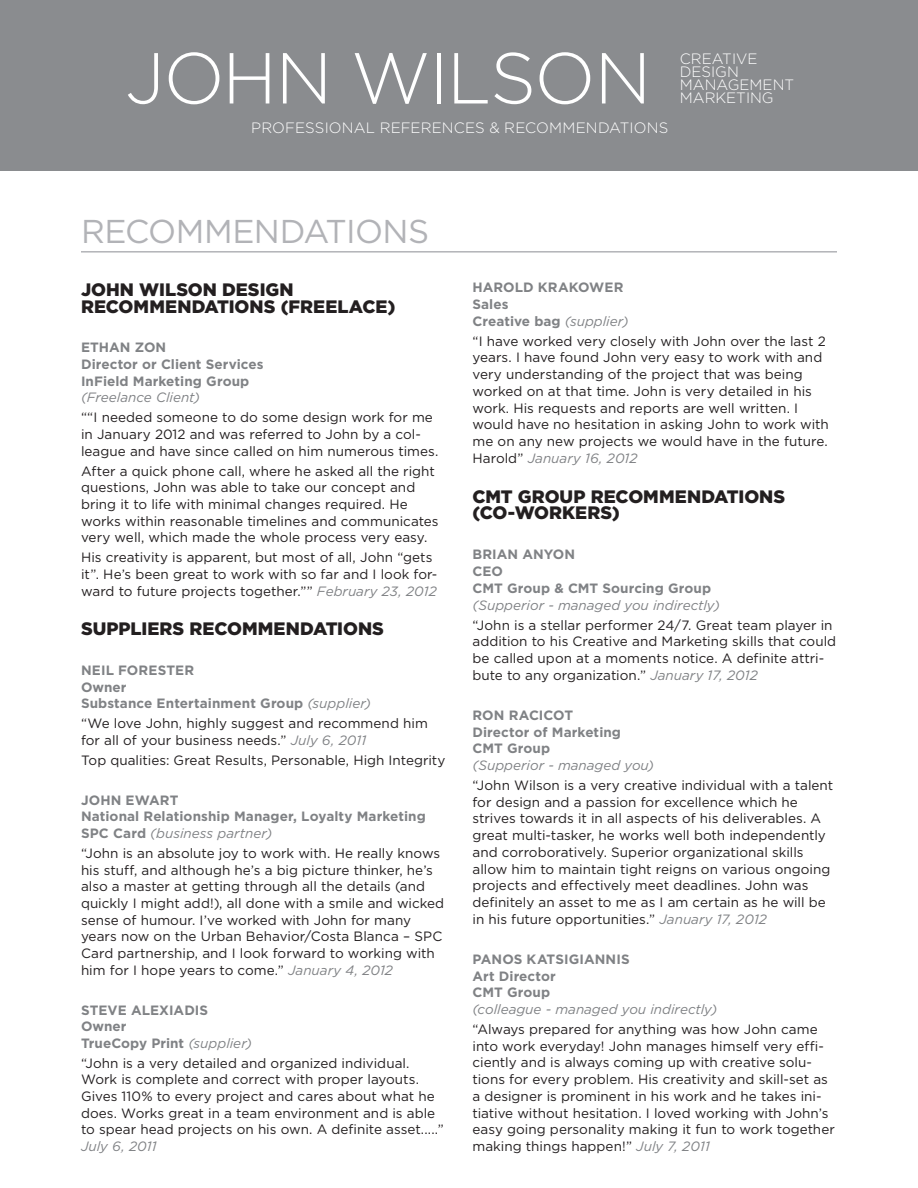
<style>
.page{position:relative;width:918px;height:1188px;background:#fff}
.page>*{position:absolute;margin:0;border:0;box-sizing:border-box;transform-origin:0 0}
.t1{font:300 72px "Gotham";letter-spacing:-.02em;color:#fff}
.t2{font:33px "Gotham";letter-spacing:-.015em;color:#b2b3b7}
.t3{font:900 18px/16.6px "Gotham";color:#231f20}
.t4{font:300 15px/13.2px "Gotham";color:#fff}
.t5{font:13.5px/16.8px "Gotham";color:#231f20}
.t6{font:700 13.5px/16.8px "Gotham";letter-spacing:.005em;color:#808285}
.s1{font-weight:400;font-style:italic}
.s2{font-style:italic;color:#808285}
</style>
<div class="page">
<div style="left:0;top:0;width:918px;height:171px;background:#8a8c8f"></div>
<hr style="left:81px;top:251px;width:756px;height:2px;background:#b2b3b7">
<p class="t1" style="left:125px;top:39px;width:528px">JOHN WILSON</p>
<p class="t4" style="left:251px;top:121px;width:419px">PROFESSIONAL REFERENCES &amp; RECOMMENDATIONS</p>
<p class="t4" style="left:680px;top:52px;width:116px">CREATIVE<br>DESIGN<br>MANAGEMENT</p>
<p class="t4" style="left:680px;top:91px;width:95px">MARKETING</p>
<p class="t2" style="left:81px;top:213px;width:350px">RECOMMENDATIONS</p>
<p class="t3" style="left:81px;top:281px;width:316px">JOHN WILSON DESIGN<br>RECOMMENDATIONS (FREELACE)</p>
<p class="t6" style="left:81px;top:339px;width:184px">ETHAN ZON<br>Director or Client Services<br>InField Marketing Group <span class="s1">(Freelance Client)</span></p>
<p class="t5" style="left:81px;top:409px;width:359px">““I needed someone to do some design work for me in January 2012 and was referred to John by a col&shy;league and have since called on him numerous times.</p>
<p class="t5" style="left:81px;top:462px;width:359px">After a quick phone call, where he asked all the right questions, John was able to take our concept and bring it to life with minimal changes required. He works within reasonable timelines and communicates very well, which made the whole process very easy.</p>
<p class="t5" style="left:81px;top:549px;width:358px">His creativity is apparent, but most of all, John “gets it”. He’s been great to work with so far and I look for&shy;ward to future projects together.”” <span class="s2">February 23, 2012</span></p>
<p class="t3" style="left:81px;top:620px;width:305px">SUPPLIERS RECOMMENDATIONS</p>
<p class="t6" style="left:81px;top:662px;width:292px">NEIL FORESTER<br>Owner<br>Substance Entertainment Group <span class="s1">(supplier)</span></p>
<p class="t5" style="left:81px;top:715px;width:348px">“We love John, highly suggest and recommend him for all of your business needs.” <span class="s2">July 6, 2011</span></p>
<p class="t5" style="left:81px;top:752px;width:366px">Top qualities: Great Results, Personable, High Integrity</p>
<p class="t6" style="left:81px;top:791px;width:346px">JOHN EWART<br>National Relationship Manager, Loyalty Marketing<br>SPC Card <span class="s1">(business partner)</span></p>
<p class="t5" style="left:81px;top:845px;width:365px">“John is an absolute joy to work with. He really knows his stuff, and although he’s a big picture thinker, he’s also a master at getting through all the details (and quickly I might add!), all done with a smile and wicked sense of humour. I’ve worked with John for many years now on the Urban Behavior/Costa Blanca – SPC Card partnership, and I look forward to working with him for I hope years to come.” <span class="s2">January 4, 2012</span></p>
<p class="t6" style="left:81px;top:1001px;width:173px">STEVE ALEXIADIS<br>Owner<br>TrueCopy Print <span class="s1">(supplier)</span></p>
<p class="t5" style="left:81px;top:1054px;width:364px">“John is a very detailed and organized individual.<br>Work is complete and correct with proper layouts.<br>Gives 110% to every project and cares about what he does. Works great in a team environment and is able to spear head projects on his own. A definite asset.....” <span class="s2">July 6, 2011</span></p>
<p class="t6" style="left:472px;top:279px;width:158px">HAROLD KRAKOWER<br>Sales<br>Creative bag <span class="s1">(supplier)</span></p>
<p class="t5" style="left:472px;top:332px;width:358px">“I have worked very closely with John over the last 2 years. I have found John very easy to work with and very understanding of the project that was being worked on at that time. John is very detailed in his work. His requests and reports are well written. I would have no hesitation in asking John to work with me on any new projects we would have in the future.<br>Harold” <span class="s2">January 16, 2012</span></p>
<p class="t3" style="left:472px;top:488px;width:314px">CMT GROUP RECOMMENDATIONS (CO-WORKERS)</p>
<p class="t6" style="left:472px;top:546px;width:249px">BRIAN ANYON<br>CEO<br>CMT Group &amp; CMT Sourcing Group <span class="s1">(Supperior - managed you indirectly)</span></p>
<p class="t5" style="left:472px;top:616px;width:365px">“John is a stellar performer 24/7. Great team player in addition to his Creative and Marketing skills that could be called upon at a moments notice. A definite attri&shy;bute to any organization.” <span class="s2">January 17, 2012</span></p>
<p class="t6" style="left:472px;top:706px;width:183px">RON RACICOT<br>Director of Marketing<br>CMT Group<br><span class="s1">(Supperior - managed you)</span></p>
<p class="t5" style="left:472px;top:777px;width:362px">“John Wilson is a very creative individual with a talent for design and a passion for excellence which he strives towards it in all aspects of his deliverables. A great multi-tasker, he works well both independently and corroboratively. Superior organizational skills allow him to maintain tight reigns on various ongoing projects and effectively meet deadlines. John was definitely an asset to me as I am certain as he will be in his future opportunities.” <span class="s2">January 17, 2012</span></p>
<p class="t6" style="left:472px;top:950px;width:246px">PANOS KATSIGIANNIS<br>Art Director<br>CMT Group<br><span class="s1">(colleague - managed you indirectly)</span></p>
<p class="t5" style="left:472px;top:1021px;width:364px">“Always prepared for anything was how John came into work everyday! John manages himself very effi&shy;ciently and is always coming up with creative solu&shy;tions for every problem. His creativity and skill-set as a designer is prominent in his work and he takes ini&shy;tiative without hesitation. I loved working with John’s easy going personality making it fun to work together making things happen!” <span class="s2">July 7, 2011</span></p>
</div>
